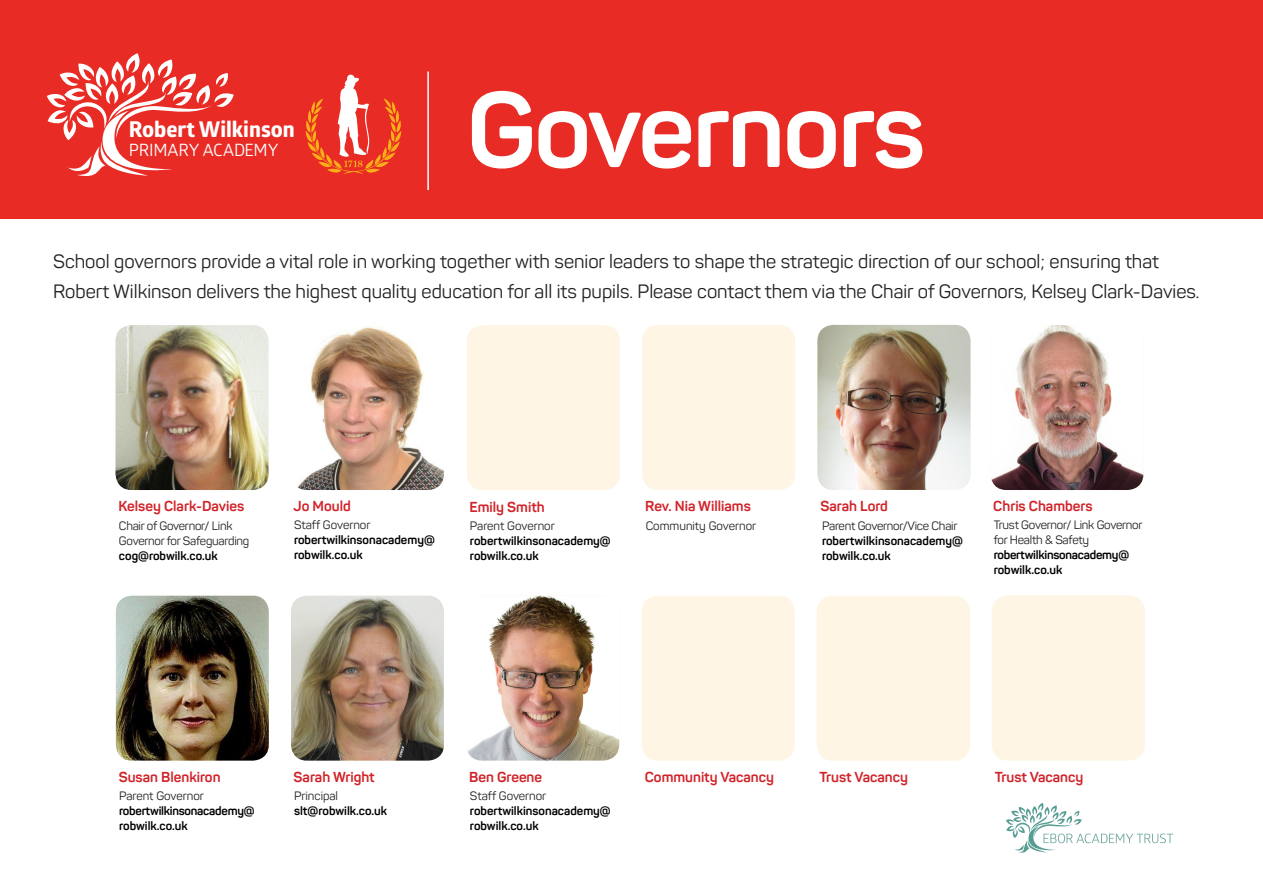
<style>
.page{position:relative;width:1263px;height:893px;background:#fff}
.page>*{position:absolute;margin:0;border:0;box-sizing:border-box;transform-origin:0 0}
.t1{font:700 105px "Panton";letter-spacing:-.02em;color:#fff}
.t2{font:700 21.9px "Globerx";color:#fff}
.t3{font:19.05px "Panton";color:#231f20}
.t4{font:16.95px "Glober";letter-spacing:-.01em;color:#fff}
.t5{font:700 14.25px "Panton";color:#d1232a}
.t6{font:700 12px/15px "Panton";color:#000}
.t7{font:12px/15px "Panton";letter-spacing:-.02em;color:#231f20}
.t8{font:700 12px/15px "Panton";letter-spacing:-.02em;color:#000}
.t9{font:12px "Panton";color:#231f20}
</style>
<div class="page">
<div style="left:0;top:0;width:1263px;height:219px;background:#e82b24"></div>
<hr style="left:427px;top:71px;width:2px;height:119px;background:#fff">
<svg style="left:306px;top:74px;width:95px;height:100px"></svg>
<svg style="left:47px;top:53px;width:187px;height:124px"></svg>
<svg style="left:1006px;top:803px;width:167px;height:50px"></svg>
<img style="left:297px;top:327px;width:147px;height:163px">
<img style="left:291px;top:596px;width:153px;height:165px">
<img style="left:116px;top:596px;width:153px;height:165px">
<div style="left:642px;top:325px;width:153px;height:165px;background:#fef5e5;border-radius:16px"></div>
<div style="left:992px;top:595px;width:153px;height:165px;background:#fef5e5;border-radius:16px"></div>
<img style="left:817px;top:325px;width:153px;height:165px">
<div style="left:467px;top:325px;width:153px;height:165px;background:#fef5e5;border-radius:16px"></div>
<img style="left:467px;top:595px;width:152px;height:165px">
<div style="left:642px;top:596px;width:153px;height:165px;background:#fef5e5;border-radius:16px"></div>
<div style="left:817px;top:596px;width:153px;height:165px;background:#fef5e5;border-radius:16px"></div>
<img style="left:116px;top:325px;width:152px;height:165px">
<img style="left:991px;top:325px;width:152px;height:165px">
<p class="t2" style="left:129px;top:114px;width:168px">Robert Wilkinson</p>
<p class="t4" style="left:129px;top:138px;width:151px">PRIMARY ACADEMY</p>
<p class="t1" style="left:467px;top:65px;width:460px">Governors</p>
<p class="t3" style="left:53px;top:250px;width:1107px">School governors provide a vital role in working together with senior leaders to shape the strategic direction of our school; ensuring that</p>
<p class="t3" style="left:53px;top:279px;width:1148px">Robert Wilkinson delivers the highest quality education for all its pupils. Please contact them via the Chair of Governors, Kelsey Clark-Davies.</p>
<p class="t5" style="left:119px;top:498px;width:127px">Kelsey Clark-Davies</p>
<p class="t7" style="left:119px;top:518px;width:132px">Chair of Governor/ Link<br>Governor for Safeguarding</p>
<p class="t6" style="left:119px;top:548px;width:100px">cog@robwilk.co.uk</p>
<p class="t5" style="left:294px;top:497px;width:59px">Jo Mould</p>
<p class="t9" style="left:294px;top:518px;width:78px">Staff Governor</p>
<p class="t6" style="left:294px;top:533px;width:142px">robertwilkinsonacademy@ robwilk.co.uk</p>
<p class="t5" style="left:470px;top:498px;width:77px">Emily Smith</p>
<p class="t5" style="left:820px;top:498px;width:69px">Sarah Lord</p>
<p class="t5" style="left:645px;top:498px;width:107px">Rev. Nia Williams</p>
<p class="t7" style="left:470px;top:518px;width:86px">Parent Governor</p>
<p class="t6" style="left:470px;top:533px;width:142px">robertwilkinsonacademy@ robwilk.co.uk</p>
<p class="t9" style="left:646px;top:518px;width:112px">Community Governor</p>
<p class="t7" style="left:822px;top:518px;width:137px">Parent Governor/Vice Chair</p>
<p class="t6" style="left:822px;top:533px;width:142px">robertwilkinsonacademy@ robwilk.co.uk</p>
<p class="t5" style="left:993px;top:497px;width:101px">Chris Chambers</p>
<p class="t7" style="left:994px;top:518px;width:150px">Trust Governor/ Link Governor for Health &amp; Safety</p>
<p class="t8" style="left:994px;top:548px;width:137px">robertwilkinsonacademy@ robwilk.co.uk</p>
<p class="t5" style="left:119px;top:768px;width:103px">Susan Blenkiron</p>
<p class="t5" style="left:294px;top:768px;width:83px">Sarah Wright</p>
<p class="t5" style="left:469px;top:768px;width:75px">Ben Greene</p>
<p class="t5" style="left:645px;top:768px;width:131px">Community Vacancy</p>
<p class="t5" style="left:819px;top:768px;width:90px">Trust Vacancy</p>
<p class="t5" style="left:995px;top:768px;width:90px">Trust Vacancy</p>
<p class="t7" style="left:119px;top:788px;width:86px">Parent Governor</p>
<p class="t8" style="left:119px;top:803px;width:137px">robertwilkinsonacademy@ robwilk.co.uk</p>
<p class="t9" style="left:294px;top:789px;width:46px">Principal</p>
<p class="t6" style="left:294px;top:803px;width:95px">slt@robwilk.co.uk</p>
<p class="t9" style="left:470px;top:789px;width:78px">Staff Governor</p>
<p class="t6" style="left:470px;top:803px;width:142px">robertwilkinsonacademy@ robwilk.co.uk</p>
</div>
